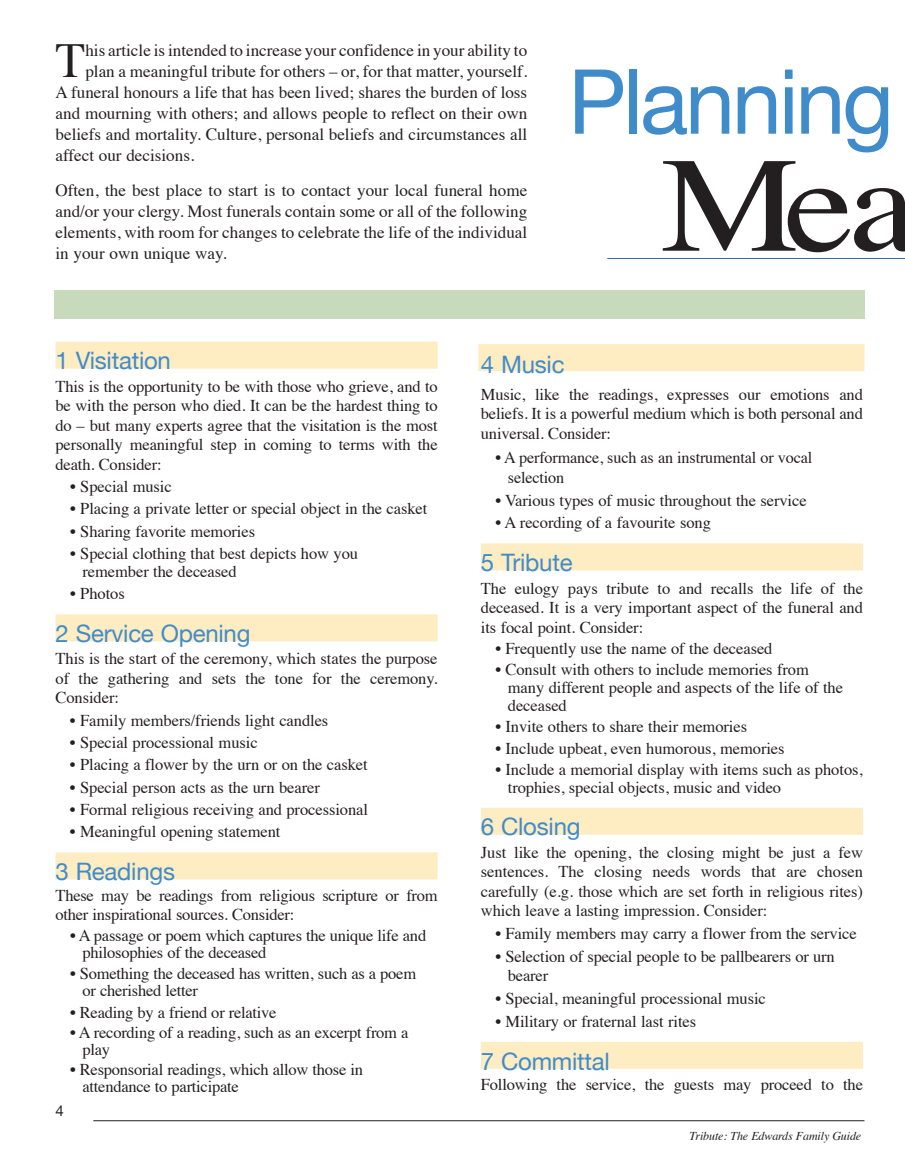
<style>
.page{position:relative;width:905px;height:1161px;background:#fff}
.page>*{position:absolute;margin:0;border:0;box-sizing:border-box;transform-origin:0 0}
.t1{font:135.3px "Times";color:#231f20;scale:1.15 1}
.t2{font:89.85px "Helvetica Neue";letter-spacing:-.035em;color:#408cca}
.t3{font:48.75px "Times";color:#231f20}
.t4{font:24px "Helvetica Neue";letter-spacing:-.01em;color:#408cca}
.t5{font:17.1px/21px "Times";color:#231f20;text-align:justify}
.t6{font:16.5px/19.5px "Times";letter-spacing:-.005em;color:#231f20}
.t7{font:15px "Helvetica Neue";color:#231f20}
.t8{font:italic 12px "Times";letter-spacing:-.01em;color:#231f20}
</style>
<div class="page">
<div style="left:478px;top:344px;width:386px;height:27px;background:#feecc3"></div>
<hr style="left:93px;top:1120px;width:771px;height:1px;background:#231f20">
<div style="left:56px;top:342px;width:381px;height:27px;background:#feecc3"></div>
<div style="left:56px;top:614px;width:381px;height:27px;background:#feecc3"></div>
<div style="left:56px;top:852px;width:381px;height:27px;background:#feecc3"></div>
<div style="left:481px;top:543px;width:382px;height:27px;background:#feecc3"></div>
<div style="left:481px;top:808px;width:382px;height:27px;background:#feecc3"></div>
<div style="left:481px;top:1042px;width:382px;height:27px;background:#feecc3"></div>
<div style="left:54px;top:290px;width:810px;height:29px;background:#c7dbbc"></div>
<hr style="left:607px;top:258px;width:297px;height:1px;background:#2c68b2">
<h3 class="t3" style="left:55px;top:15px;width:31px">T</h3>
<p class="t5" style="left:85px;top:39px;width:443px">his article is intended to increase your confidence in your ability to</p>
<p class="t5" style="left:85px;top:60px;width:443px">plan a meaningful tribute for others – or, for that matter, yourself.</p>
<p class="t5" style="left:55px;top:81px;width:473px">A funeral honours a life that has been lived; shares the burden of loss</p>
<p class="t5" style="left:55px;top:102px;width:473px">and mourning with others; and allows people to reflect on their own</p>
<p class="t5" style="left:55px;top:123px;width:473px">beliefs and mortality. Culture, personal beliefs and circumstances all</p>
<p class="t5" style="left:55px;top:144px;width:140px">affect our decisions.</p>
<p class="t5" style="left:55px;top:178px;width:473px">Often, the best place to start is to contact your local funeral home and/or your clergy. Most funerals contain some or all of the following elements, with room for changes to celebrate the life of the individual in your own unique way.</p>
<h2 class="t2" style="left:568px;top:48px;width:327px">Planning</h2>
<h1 class="t1" style="left:661px;top:79px;width:224px">Mea</h1>
<h3 class="t4" style="left:56px;top:347px;width:117px">1 Visitation</h3>
<p class="t6" style="left:56px;top:375px;width:383px;text-align:justify">This is the opportunity to be with those who grieve, and to be with the person who died. It can be the hardest thing to do – but many experts agree that the visitation is the most personally meaningful step in coming to terms with the death. Consider:</p>
<p class="t6" style="left:70px;top:475px;width:103px">• Special music</p>
<p class="t6" style="left:70px;top:498px;width:359px">• Placing a private letter or special object in the casket</p>
<p class="t6" style="left:70px;top:520px;width:186px">• Sharing favorite memories</p>
<p class="t6" style="left:82px;top:543px;width:277px;line-height:18px;text-indent:-12px">• Special clothing that best depicts how you remember the deceased</p>
<p class="t6" style="left:70px;top:583px;width:56px">• Photos</p>
<h3 class="t4" style="left:56px;top:619px;width:196px">2 Service Opening</h3>
<p class="t6" style="left:56px;top:648px;width:383px;text-align:justify">This is the start of the ceremony, which states the purpose of the gathering and sets the tone for the ceremony.<br>Consider:</p>
<p class="t6" style="left:70px;top:709px;width:260px">• Family members/friends light candles</p>
<p class="t6" style="left:70px;top:731px;width:189px">• Special processional music</p>
<p class="t6" style="left:70px;top:754px;width:299px">• Placing a flower by the urn or on the casket</p>
<p class="t6" style="left:70px;top:776px;width:251px">• Special person acts as the urn bearer</p>
<p class="t6" style="left:70px;top:798px;width:299px">• Formal religious receiving and processional</p>
<p class="t6" style="left:70px;top:821px;width:212px">• Meaningful opening statement</p>
<h3 class="t4" style="left:56px;top:857px;width:121px">3 Readings</h3>
<p class="t6" style="left:56px;top:885px;width:383px;line-height:18.5px">These may be readings from religious scripture or from other inspirational sources. Consider:</p>
<p class="t6" style="left:83px;top:926px;width:345px;line-height:17px;text-indent:-13px">• A passage or poem which captures the unique life and philosophies of the deceased</p>
<p class="t6" style="left:83px;top:964px;width:335px;line-height:17px;text-indent:-13px">• Something the deceased has written, such as a poem or cherished letter</p>
<p class="t6" style="left:70px;top:1001px;width:208px">• Reading by a friend or relative</p>
<p class="t6" style="left:83px;top:1022px;width:327px;line-height:17px;text-indent:-13px">• A recording of a reading, such as an excerpt from a play</p>
<p class="t6" style="left:83px;top:1060px;width:282px;line-height:17px;text-indent:-13px">• Responsorial readings, which allow those in attendance to participate</p>
<p class="t7" style="left:56px;top:1102px;width:10px">4</p>
<h3 class="t4" style="left:481px;top:351px;width:85px">4 Music</h3>
<p class="t6" style="left:481px;top:383px;width:383px;text-align:justify">Music, like the readings, expresses our emotions and beliefs. It is a powerful medium which is both personal and universal. Consider:</p>
<p class="t6" style="left:508px;top:447px;width:306px;text-indent:-13px">• A performance, such as an instrumental or vocal selection</p>
<p class="t6" style="left:495px;top:489px;width:313px">• Various types of music throughout the service</p>
<p class="t6" style="left:495px;top:512px;width:217px">• A recording of a favourite song</p>
<h3 class="t4" style="left:481px;top:548px;width:93px">5 Tribute</h3>
<p class="t6" style="left:481px;top:577px;width:384px;text-align:justify">The eulogy pays tribute to and recalls the life of the deceased. It is a very important aspect of the funeral and its focal point. Consider:</p>
<p class="t6" style="left:495px;top:637px;width:279px">• Frequently use the name of the deceased</p>
<p class="t6" style="left:508px;top:659px;width:337px;line-height:18px;text-indent:-13px">• Consult with others to include memories from many different people and aspects of the life of the deceased</p>
<p class="t6" style="left:495px;top:716px;width:253px">• Invite others to share their memories</p>
<p class="t6" style="left:495px;top:737px;width:291px">• Include upbeat, even humorous, memories</p>
<p class="t6" style="left:508px;top:759px;width:356px;line-height:18px;text-indent:-13px">• Include a memorial display with items such as photos, trophies, special objects, music and video</p>
<h3 class="t4" style="left:481px;top:813px;width:101px">6 Closing</h3>
<p class="t6" style="left:481px;top:841px;width:384px;text-align:justify">Just like the opening, the closing might be just a few sentences. The closing needs words that are chosen carefully (e.g. those which are set forth in religious rites) which leave a lasting impression. Consider:</p>
<p class="t6" style="left:495px;top:922px;width:363px">• Family members may carry a flower from the service</p>
<p class="t6" style="left:508px;top:945px;width:328px;text-indent:-13px">• Selection of special people to be pallbearers or urn bearer</p>
<p class="t6" style="left:495px;top:987px;width:272px">• Special, meaningful processional music</p>
<p class="t6" style="left:495px;top:1010px;width:202px">• Military or fraternal last rites</p>
<h3 class="t4" style="left:481px;top:1047px;width:130px">7 Committal</h3>
<p class="t6" style="left:481px;top:1073px;width:383px">Following the service, the guests may proceed to the</p>
<p class="t8" style="left:689px;top:1126px;width:173px">Tribute: The Edwards Family Guide</p>
</div>
